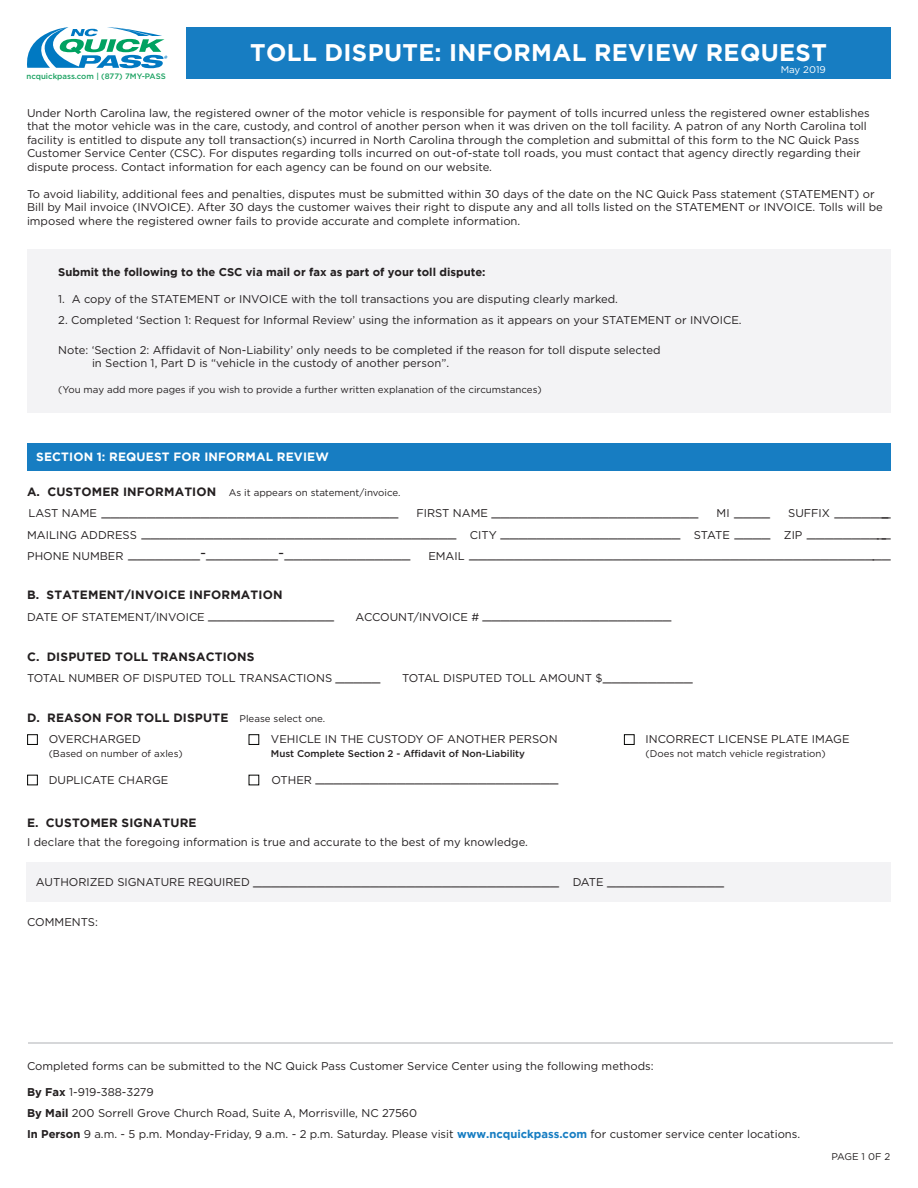
<style>
.page{position:relative;width:918px;height:1188px;background:#fff}
.page>*{position:absolute;margin:0;border:0;box-sizing:border-box;transform-origin:0 0}
.t1{font:700 24px "Gotham";letter-spacing:.015em;color:#fff}
.t2{font:15px/21px "Gotham";color:#231f20}
.t3{font:700 12px "Gotham";letter-spacing:.015em;color:#231f20}
.t4{font:700 12px "Gotham";letter-spacing:.015em;color:#fff}
.t5{font:11.25px/13.5px "Gotham";color:#231f20}
.t6{font:700 11.25px "Gotham";color:#231f20}
.t7{font:9.75px "Gotham";color:#231f20}
.t8{font:500 9.75px "Gotham";color:#231f20}
.t9{font:9.75px "Gotham";color:#fff}
.t10{font:500 7.8px "Gotham";color:#19a160}
.s1{font-weight:700;font-size:12px}
.s2{font-size:15px}
.s3{font-weight:400;font-size:9.75px}
.s4{font-weight:700}
.s5{font-weight:700;color:#177dc2}
</style>
<div class="page">
<div style="left:27px;top:249px;width:864px;height:163px;background:#f3f3f5"></div>
<div style="left:27px;top:443px;width:864px;height:27px;background:#177dc2"></div>
<div style="left:27px;top:734px;width:11px;height:11px;border:1px solid #040503"></div>
<div style="left:249px;top:734px;width:10px;height:11px;border:1px solid #040503"></div>
<div style="left:624px;top:734px;width:10px;height:11px;border:1px solid #040503"></div>
<div style="left:27px;top:862px;width:864px;height:40px;background:#f3f3f5"></div>
<hr style="left:28px;top:1042px;width:864px;height:2px;background:#d6d7d9">
<div style="left:27px;top:775px;width:11px;height:10px;border:1px solid #040503"></div>
<svg style="left:27px;top:27px;width:140px;height:41px"></svg>
<div style="left:187px;top:27px;width:704px;height:52px;background:#177dc2"></div>
<p class="t10" style="left:26px;top:71px;width:141px">ncquickpass.com | (877) 7MY-PASS</p>
<h1 class="t1" style="left:250px;top:39px;width:578px">TOLL DISPUTE: INFORMAL REVIEW REQUEST</h1>
<p class="t9" style="left:781px;top:63px;width:47px">May 2019</p>
<p class="t5" style="left:27px;top:106px;width:844px">Under North Carolina law, the registered owner of the motor vehicle is responsible for payment of tolls incurred unless the registered owner establishes that the motor vehicle was in the care, custody, and control of another person when it was driven on the toll facility. A patron of any North Carolina toll facility is entitled to dispute any toll transaction(s) incurred in North Carolina through the completion and submittal of this form to the NC Quick Pass Customer Service Center (CSC). For disputes regarding tolls incurred on out-of-state toll roads, you must contact that agency directly regarding their dispute process. Contact information for each agency can be found on our website.</p>
<p class="t5" style="left:27px;top:187px;width:857px">To avoid liability, additional fees and penalties, disputes must be submitted within 30 days of the date on the NC Quick Pass statement (STATEMENT) or<br>Bill by Mail invoice (INVOICE). After 30 days the customer waives their right to dispute any and all tolls listed on the STATEMENT or INVOICE. Tolls will be imposed where the registered owner fails to provide accurate and complete information.</p>
<p class="t6" style="left:58px;top:265px;width:429px">Submit the following to the CSC via mail or fax as part of your toll dispute:</p>
<p class="t5" style="left:58px;top:292px;width:561px">1. A copy of the STATEMENT or INVOICE with the toll transactions you are disputing clearly marked.</p>
<p class="t5" style="left:58px;top:313px;width:685px">2. Completed ‘Section 1: Request for Informal Review’ using the information as it appears on your STATEMENT or INVOICE.</p>
<p class="t5" style="left:92px;top:343px;width:570px;text-indent:-34px">Note: ‘Section 2: Affidavit of Non-Liability’ only needs to be completed if the reason for toll dispute selected in Section 1, Part D is “vehicle in the custody of another person”.</p>
<p class="t7" style="left:58px;top:383px;width:485px">(You may add more pages if you wish to provide a further written explanation of the circumstances)</p>
<p class="t4" style="left:36px;top:450px;width:294px">SECTION 1: REQUEST FOR INFORMAL REVIEW</p>
<p class="t7" style="left:27px;top:486px;width:375px"><span class="s1">A. CUSTOMER INFORMATION</span> As it appears on statement/invoice.</p>
<h2 class="t2" style="left:29px;top:500px;width:864px"><sub>LAST</sub> <sub>NAME</sub> _________________________________ <sub>FIRST</sub> <sub>NAME</sub> _______________________ <sub>MI</sub> ____ <sub>SUFFIX</sub> _______</h2>
<h2 class="t2" style="left:27px;top:521px;width:865px"><sub>MAILING</sub> <sub>ADDRESS</sub> ___________________________________ <sub>CITY</sub> ____________________ <sub>STATE</sub> ____ <sub>ZIP</sub> __________<br><sub>PHONE</sub> <sub>NUMBER</sub> ________-________-______________ <sub>EMAIL</sub> _______________________________________________</h2>
<p class="t3" style="left:27px;top:588px;width:257px">B. STATEMENT/INVOICE INFORMATION</p>
<p class="t5" style="left:27px;top:610px;width:309px">DATE OF STATEMENT/INVOICE <span class="s2">______________</span></p>
<h2 class="t2" style="left:356px;top:603px;width:318px"><sub>ACCOUNT/INVOICE</sub> <sub>#</sub> _____________________</h2>
<p class="t3" style="left:27px;top:649px;width:229px">C. DISPUTED TOLL TRANSACTIONS</p>
<p class="t5" style="left:27px;top:671px;width:355px">TOTAL NUMBER OF DISPUTED TOLL TRANSACTIONS <span class="s2">_____</span></p>
<p class="t5" style="left:402px;top:671px;width:292px">TOTAL DISPUTED TOLL AMOUNT $<span class="s2">__________</span></p>
<p class="t3" style="left:27px;top:711px;width:300px">D. REASON FOR TOLL DISPUTE <span class="s3">Please select one.</span></p>
<p class="t5" style="left:49px;top:732px;width:94px">OVERCHARGED</p>
<p class="t5" style="left:271px;top:732px;width:288px">VEHICLE IN THE CUSTODY OF ANOTHER PERSON</p>
<p class="t5" style="left:646px;top:732px;width:206px">INCORRECT LICENSE PLATE IMAGE</p>
<p class="t7" style="left:49px;top:747px;width:135px">(Based on number of axles)</p>
<p class="t8" style="left:271px;top:747px;width:256px">Must Complete Section 2 - Affidavit of Non-Liability</p>
<p class="t7" style="left:646px;top:747px;width:182px">(Does not match vehicle registration)</p>
<p class="t5" style="left:49px;top:773px;width:121px">DUPLICATE CHARGE</p>
<h2 class="t2" style="left:272px;top:766px;width:288px"><sub>OTHER</sub> ___________________________</h2>
<p class="t3" style="left:27px;top:816px;width:171px">E. CUSTOMER SIGNATURE</p>
<p class="t5" style="left:27px;top:835px;width:502px">I declare that the foregoing information is true and accurate to the best of my knowledge.</p>
<h2 class="t2" style="left:36px;top:868px;width:690px"><sub>AUTHORIZED</sub> <sub>SIGNATURE</sub> <sub>REQUIRED</sub> __________________________________ <sub>DATE</sub> _____________</h2>
<p class="t5" style="left:27px;top:915px;width:72px">COMMENTS:</p>
<p class="t5" style="left:27px;top:1059px;width:628px">Completed forms can be submitted to the NC Quick Pass Customer Service Center using the following methods:</p>
<p class="t5" style="left:27px;top:1081px;width:775px;line-height:21px"><span class="s4">By Fax</span> 1-919-388-3279<br><span class="s4">By Mail</span> 200 Sorrell Grove Church Road, Suite A, Morrisville, NC 27560<br><span class="s4">In Person</span> 9 a.m. - 5 p.m. Monday-Friday, 9 a.m. - 2 p.m. Saturday. Please visit <span class="s5">www.ncquickpass.com</span> for customer service center locations.</p>
<p class="t7" style="left:831px;top:1151px;width:60px">PAGE 1 0F 2</p>
</div>
